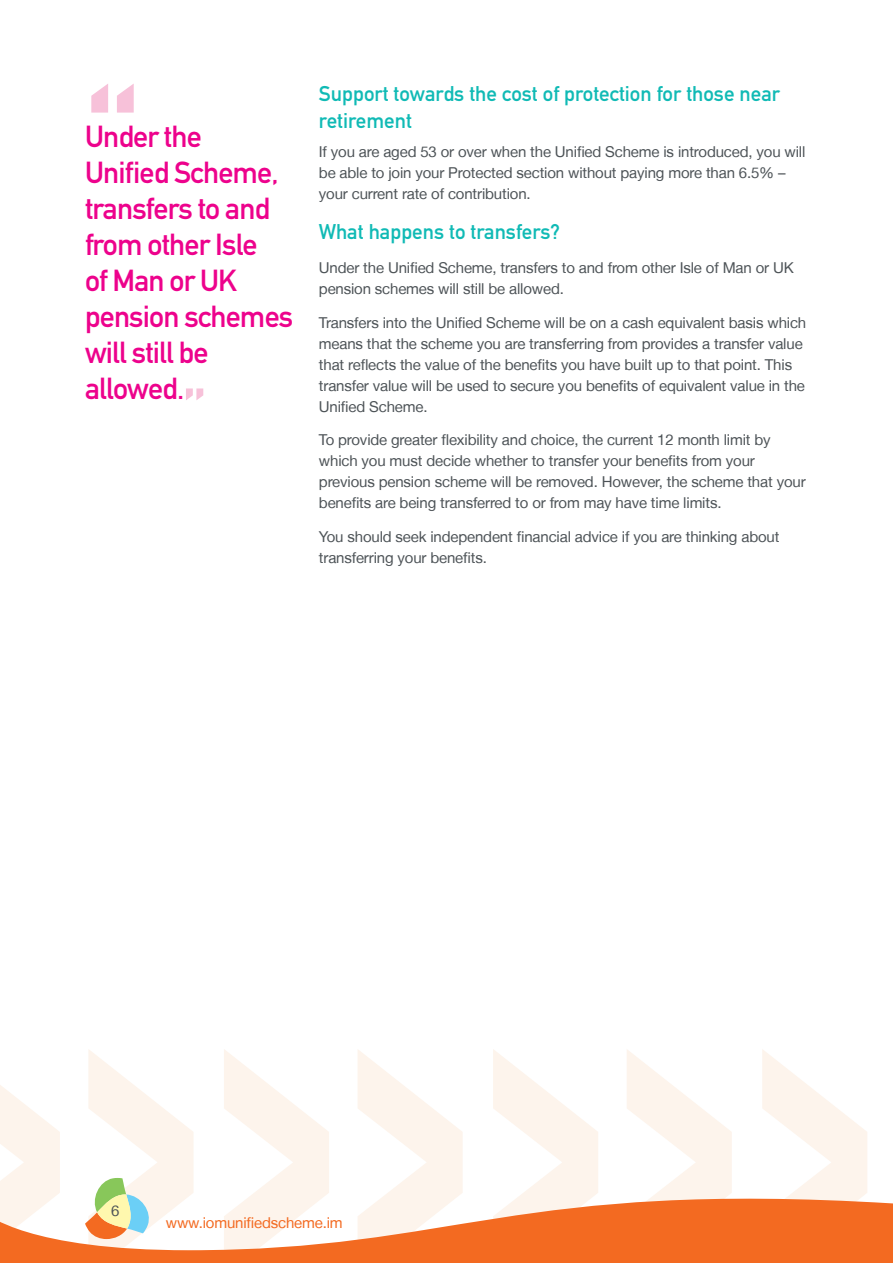
<style>
.page{position:relative;width:893px;height:1263px;background:#fff}
.page>*{position:absolute;margin:0;border:0;box-sizing:border-box;transform-origin:0 0}
.Quotes{font:165px "DIN Mittelschrift";color:#f7c1d9}
.Quotes-2{font:67.5px "DIN Mittelschrift";color:#f7c1d9}
.Quotes-3{font:30px/36px "DIN Mittelschrift";letter-spacing:-.025em;color:#ed028c}
.Sub_sub_head{font:21px/27px "DIN Mittelschrift";color:#10bab5}
.Body_text{font:21px "DIN Mittelschrift";color:#10bab5}
.Body_text-2{font:15px/21px "Helvetica Neue LT";letter-spacing:-.01em;color:#4d5357}
.t1{font:15px "Helvetica Neue LT";letter-spacing:-.01em;color:#f36a21}
</style>
<div class="page">
<svg style="left:627px;top:1049px;width:240px;height:131px"></svg>
<svg style="left:358px;top:1049px;width:240px;height:131px"></svg>
<svg style="left:88px;top:1049px;width:241px;height:131px"></svg>
<svg style="left:0;top:1085px;width:60px;height:95px"></svg>
<svg style="left:88px;top:1178px;width:61px;height:2px"></svg>
<svg style="left:0;top:1180px;width:893px;height:83px"></svg>
<p class="Quotes" style="left:85px;top:46px;width:56px">“</p>
<p class="Quotes-3" style="left:85px;top:119px;width:210px">Under the<br>Unified Scheme, transfers to and from other Isle<br>of Man or UK pension schemes will still be allowed.</p>
<p class="Quotes-2" style="left:183px;top:373px;width:24px">”</p>
<p class="Sub_sub_head" style="left:319px;top:80px;width:463px">Support towards the cost of protection for those near retirement</p>
<p class="Body_text-2" style="left:319px;top:141px;width:488px">If you are aged 53 or over when the Unified Scheme is introduced, you will be able to join your Protected section without paying more than 6.5% – your current rate of contribution.</p>
<p class="Body_text" style="left:319px;top:219px;width:243px">What happens to transfers?</p>
<p class="Body_text-2" style="left:319px;top:257px;width:476px">Under the Unified Scheme, transfers to and from other Isle of Man or UK pension schemes will still be allowed.</p>
<p class="Body_text-2" style="left:319px;top:312px;width:489px">Transfers into the Unified Scheme will be on a cash equivalent basis which means that the scheme you are transferring from provides a transfer value that reflects the value of the benefits you have built up to that point. This transfer value will be used to secure you benefits of equivalent value in the Unified Scheme.</p>
<p class="Body_text-2" style="left:319px;top:429px;width:488px">To provide greater flexibility and choice, the current 12 month limit by which you must decide whether to transfer your benefits from your previous pension scheme will be removed. However, the scheme that your benefits are being transferred to or from may have time limits.</p>
<p class="Body_text-2" style="left:319px;top:526px;width:462px">You should seek independent financial advice if you are thinking about transferring your benefits.</p>
<p class="Body_text-2" style="left:111px;top:1200px;width:10px">6</p>
<p class="t1" style="left:166px;top:1214px;width:178px">www.iomunifiedscheme.im</p>
</div>
